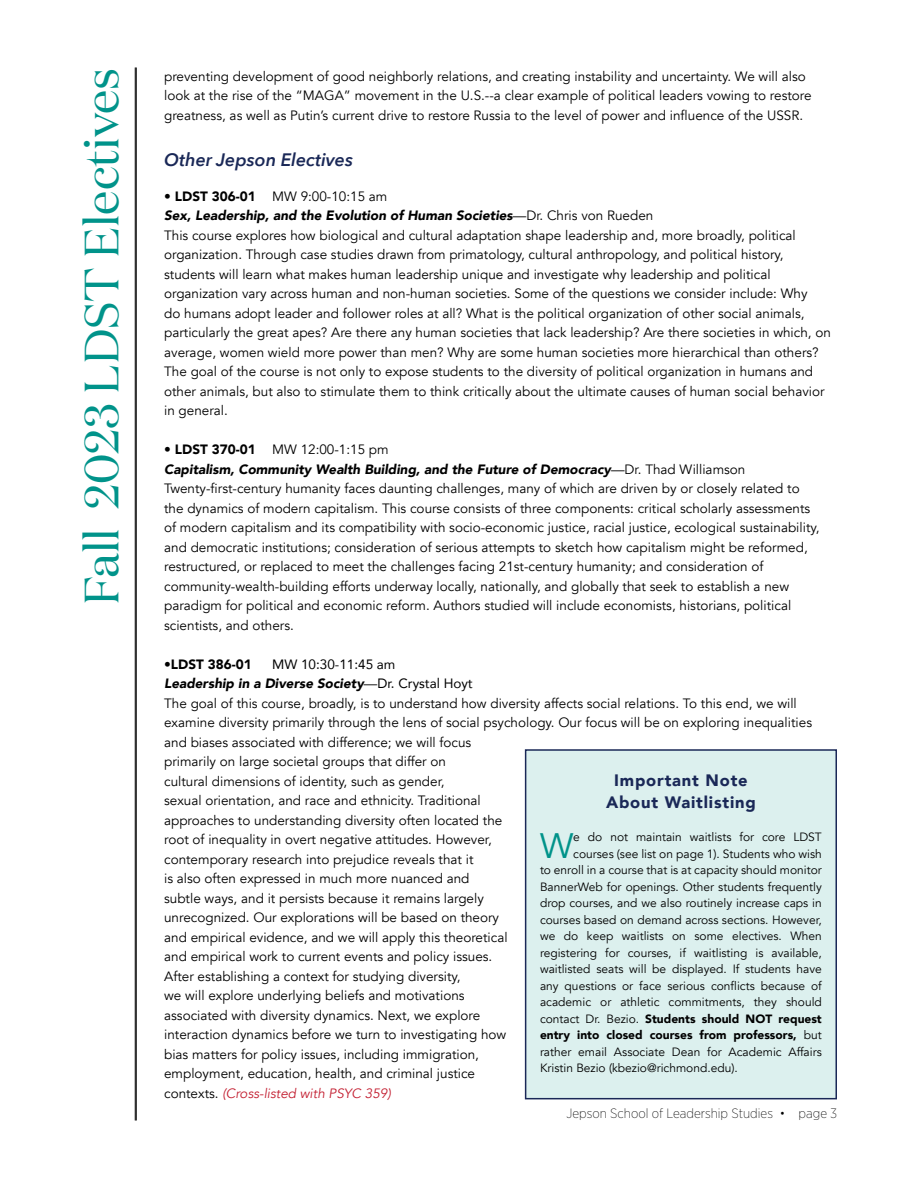
<style>
.page{position:relative;width:918px;height:1188px;background:#fff}
.page>*{position:absolute;margin:0;border:0;box-sizing:border-box;transform-origin:0 0}
.t1{font:48px "Domaine Disp";color:#00938a}
.t2{font:35.25px "Avenir";color:#00938a}
.t3{font:italic 600 18px "Avenir Next";color:#1a2857}
.t4{font:900 16.5px/22.5px "Avenir";letter-spacing:.05em;color:#1a2857;text-align:center}
.t5{font:13.5px/19.5px "Avenir";color:#000}
.t6{font:200 13.5px "Gotham Narrow";color:#000}
.t7{font:900 13.5px "Avenir";color:#000}
.t8{font:12px "Avenir";color:#000}
.t9{font:900 12px "Avenir";color:#000}
.s1{font-weight:900}
.s2{font-weight:900;font-style:italic}
.s3{font-style:inherit}
.s4{font-style:italic;color:#c32032}
.s5{font-weight:400}
</style>
<div class="page">
<div style="left:525px;top:749px;width:312px;height:350px;background:#dcf0ee;border:2px solid #1a2857"></div>
<hr style="left:136px;top:68px;width:1px;height:1052px;background:#000">
<hr style="left:135px;top:68px;width:1px;height:1052px;background:#000">
<h1 class="t1" style="left:72px;top:605px;width:539px;rotate:-90deg">Fall 2023 LDST Electives</h1>
<p class="t5" style="left:164px;top:67px;width:649px">preventing development of good neighborly relations, and creating instability and uncertainty. We will also look at the rise of the “MAGA” movement in the U.S.--a clear example of political leaders vowing to restore greatness, as well as Putin’s current drive to restore Russia to the level of power and influence of the USSR.</p>
<h3 class="t3" style="left:164px;top:144px;width:190px">Other Jepson Electives</h3>
<p class="t5" style="left:164px;top:187px;width:668px"><span class="s1">• LDST 306-01</span> MW 9:00-10:15 am<br><span class="s2">Sex, Leadership, and the Evolution of Human Societies</span>—Dr. Chris von Rueden<br>This course explores how biological and cultural adaptation shape leadership and, more broadly, political organization. Through case studies drawn from primatology, cultural anthropology, and political history, students will learn what makes human leadership unique and investigate why leadership and political organization vary across human and non-human societies. Some of the questions we consider include: Why<br>do humans adopt leader and follower roles at all? What is the political organization of other social animals, particularly the great apes? Are there any human societies that lack leadership? Are there societies in which, on average, women wield more power than men? Why are some human societies more hierarchical than others?<br>The goal of the course is not only to expose students to the diversity of political organization in humans and other animals, but also to stimulate them to think critically about the ultimate causes of human social behavior in general.</p>
<p class="t5" style="left:164px;top:440px;width:657px"><span class="s1">• LDST 370-01</span> MW 12:00-1:15 pm<br><span class="s2">Capitalism, Community Wealth Building, and the Future of Democracy</span>—Dr. Thad Williamson Twenty-first-century humanity faces daunting challenges, many of which are driven by or closely related to the dynamics of modern capitalism. This course consists of three components: critical scholarly assessments of modern capitalism and its compatibility with socio-economic justice, racial justice, ecological sustainability, and democratic institutions; consideration of serious attempts to sketch how capitalism might be reformed, restructured, or replaced to meet the challenges facing 21st-century humanity; and consideration of community-wealth-building efforts underway locally, nationally, and globally that seek to establish a new paradigm for political and economic reform. Authors studied will include economists, historians, political scientists, and others.</p>
<p class="t7" style="left:164px;top:653px;width:89px">•LDST 386-01</p>
<p class="t5" style="left:164px;top:655px;width:649px;text-indent:108px"><span class="s3">MW 10:30-11:45 am<br></span><span class="s2">Leadership in a Diverse Society</span><span class="s3">—Dr. Crystal Hoyt<br></span>The goal of this course, broadly, is to understand how diversity affects social relations. To this end, we will examine diversity primarily through the lens of social psychology. Our focus will be on exploring inequalities and biases associated with difference; we will focus<br>primarily on large societal groups that differ on<br>cultural dimensions of identity, such as gender,<br>sexual orientation, and race and ethnicity. Traditional<br>approaches to understanding diversity often located the<br>root of inequality in overt negative attitudes. However,<br>contemporary research into prejudice reveals that it<br>is also often expressed in much more nuanced and<br>subtle ways, and it persists because it remains largely<br>unrecognized. Our explorations will be based on theory<br>and empirical evidence, and we will apply this theoretical<br>and empirical work to current events and policy issues.<br>After establishing a context for studying diversity,<br>we will explore underlying beliefs and motivations<br>associated with diversity dynamics. Next, we explore<br>interaction dynamics before we turn to investigating how<br>bias matters for policy issues, including immigration,<br>employment, education, health, and criminal justice<br>contexts. <span class="s4">(Cross-listed with PSYC 359)</span></p>
<p class="t4" style="left:606px;top:769px;width:151px">Important Note<br>About Waitlisting</p>
<h2 class="t2" style="left:540px;top:825px;width:35px">W</h2>
<p class="t8" style="left:573px;top:830px;width:250px">e do not maintain waitlists for core LDST</p>
<p class="t8" style="left:573px;top:847px;width:250px">courses (see list on page 1). Students who wish</p>
<p class="t8" style="left:540px;top:863px;width:283px">to enroll in a course that is at capacity should monitor</p>
<p class="t8" style="left:540px;top:880px;width:283px">BannerWeb for openings. Other students frequently</p>
<p class="t8" style="left:540px;top:896px;width:283px">drop courses, and we also routinely increase caps in</p>
<p class="t8" style="left:540px;top:913px;width:283px">courses based on demand across sections. However,</p>
<p class="t8" style="left:540px;top:929px;width:283px">we do keep waitlists on some electives. When</p>
<p class="t8" style="left:540px;top:946px;width:283px">registering for courses, if waitlisting is available,</p>
<p class="t8" style="left:540px;top:962px;width:283px">waitlisted seats will be displayed. If students have</p>
<p class="t8" style="left:540px;top:979px;width:283px">any questions or face serious conflicts because of</p>
<p class="t8" style="left:540px;top:995px;width:283px">academic or athletic commitments, they should</p>
<p class="t9" style="left:540px;top:1009px;width:283px"><span class="s5">contact Dr. Bezio.</span> Students should NOT request</p>
<p class="t9" style="left:540px;top:1025px;width:283px">entry into closed courses from professors, <span class="s5">but</span></p>
<p class="t8" style="left:540px;top:1045px;width:283px">rather email Associate Dean for Academic Affairs</p>
<p class="t8" style="left:540px;top:1061px;width:199px">Kristin Bezio (kbezio@richmond.edu).</p>
<p class="t6" style="left:567px;top:1105px;width:272px">Jepson School of Leadership Studies • page 3</p>
</div>
